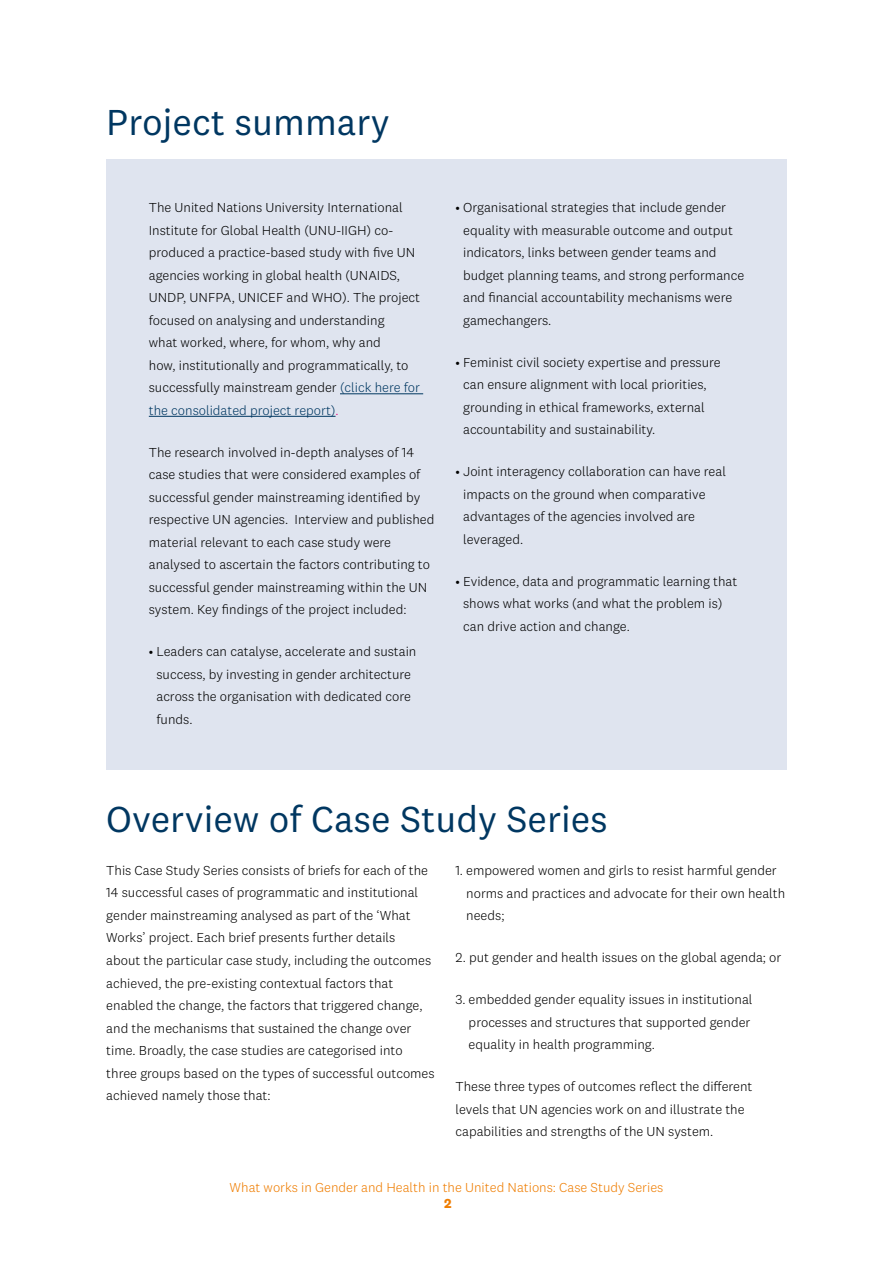
<style>
.page{position:relative;width:893px;height:1263px;background:#fff}
.page>*{position:absolute;margin:0;border:0;box-sizing:border-box;transform-origin:0 0}
.t1{font:37.5px "National 2";color:#003761}
.t2{font:300 13.5px/22.5px "National 2";color:#000}
.t3{font:300 13.5px "National 2";color:#ef7d00}
.t4{font:700 13.5px "National 2";color:#ef7d00}
.s1{color:#003761}
.s2{color:#e6007d}
</style>
<div class="page">
<div style="left:106px;top:159px;width:681px;height:611px;background:#dfe4ef"></div>
<hr style="left:340px;top:393px;width:83px;height:1px;background:#003761">
<hr style="left:149px;top:416px;width:187px;height:1px;background:#003761">
<h1 class="t1" style="left:106px;top:100px;width:285px">Project summary</h1>
<p class="t2" style="left:149px;top:196px;width:273px">The United Nations University International Institute for Global Health (UNU-IIGH) co&shy;produced a practice-based study with five UN agencies working in global health (UNAIDS, UNDP, UNFPA, UNICEF and WHO). The project focused on analysing and understanding<br>what worked, where, for whom, why and<br>how, institutionally and programmatically, to successfully mainstream gender <span class="s1">(click here for the consolidated project report)</span><span class="s2">.</span></p>
<p class="t2" style="left:149px;top:441px;width:287px">The research involved in-depth analyses of 14 case studies that were considered examples of successful gender mainstreaming identified by respective UN agencies. Interview and published material relevant to each case study were analysed to ascertain the factors contributing to successful gender mainstreaming within the UN system. Key findings of the project included:</p>
<p class="t2" style="left:156px;top:640px;width:261px;text-indent:-8px">• Leaders can catalyse, accelerate and sustain success, by investing in gender architecture across the organisation with dedicated core funds.</p>
<p class="t2" style="left:463px;top:196px;width:283px;text-indent:-8px">• Organisational strategies that include gender equality with measurable outcome and output indicators, links between gender teams and budget planning teams, and strong performance and financial accountability mechanisms were gamechangers.</p>
<p class="t2" style="left:463px;top:351px;width:259px;text-indent:-8px">• Feminist civil society expertise and pressure can ensure alignment with local priorities, grounding in ethical frameworks, external accountability and sustainability.</p>
<p class="t2" style="left:463px;top:460px;width:264px;text-indent:-8px">• Joint interagency collaboration can have real impacts on the ground when comparative advantages of the agencies involved are leveraged.</p>
<p class="t2" style="left:463px;top:570px;width:276px;text-indent:-8px">• Evidence, data and programmatic learning that shows what works (and what the problem is) can drive action and change.</p>
<h1 class="t1" style="left:106px;top:797px;width:503px">Overview of Case Study Series</h1>
<p class="t2" style="left:106px;top:859px;width:330px">This Case Study Series consists of briefs for each of the 14 successful cases of programmatic and institutional gender mainstreaming analysed as part of the ‘What Works’ project. Each brief presents further details<br>about the particular case study, including the outcomes achieved, the pre-existing contextual factors that enabled the change, the factors that triggered change, and the mechanisms that sustained the change over time. Broadly, the case studies are categorised into three groups based on the types of successful outcomes achieved namely those that:</p>
<p class="t2" style="left:466px;top:859px;width:321px;text-indent:-11px">1. empowered women and girls to resist harmful gender norms and practices and advocate for their own health needs;</p>
<p class="t2" style="left:455px;top:946px;width:327px">2. put gender and health issues on the global agenda; or</p>
<p class="t2" style="left:469px;top:988px;width:285px;text-indent:-13px">3. embedded gender equality issues in institutional processes and structures that supported gender equality in health programming.</p>
<p class="t2" style="left:455px;top:1075px;width:298px">These three types of outcomes reflect the different levels that UN agencies work on and illustrate the capabilities and strengths of the UN system.</p>
<p class="t3" style="left:230px;top:1179px;width:435px">What works in Gender and Health in the United Nations: Case Study Series</p>
<p class="t4" style="left:444px;top:1195px;width:9px">2</p>
</div>
